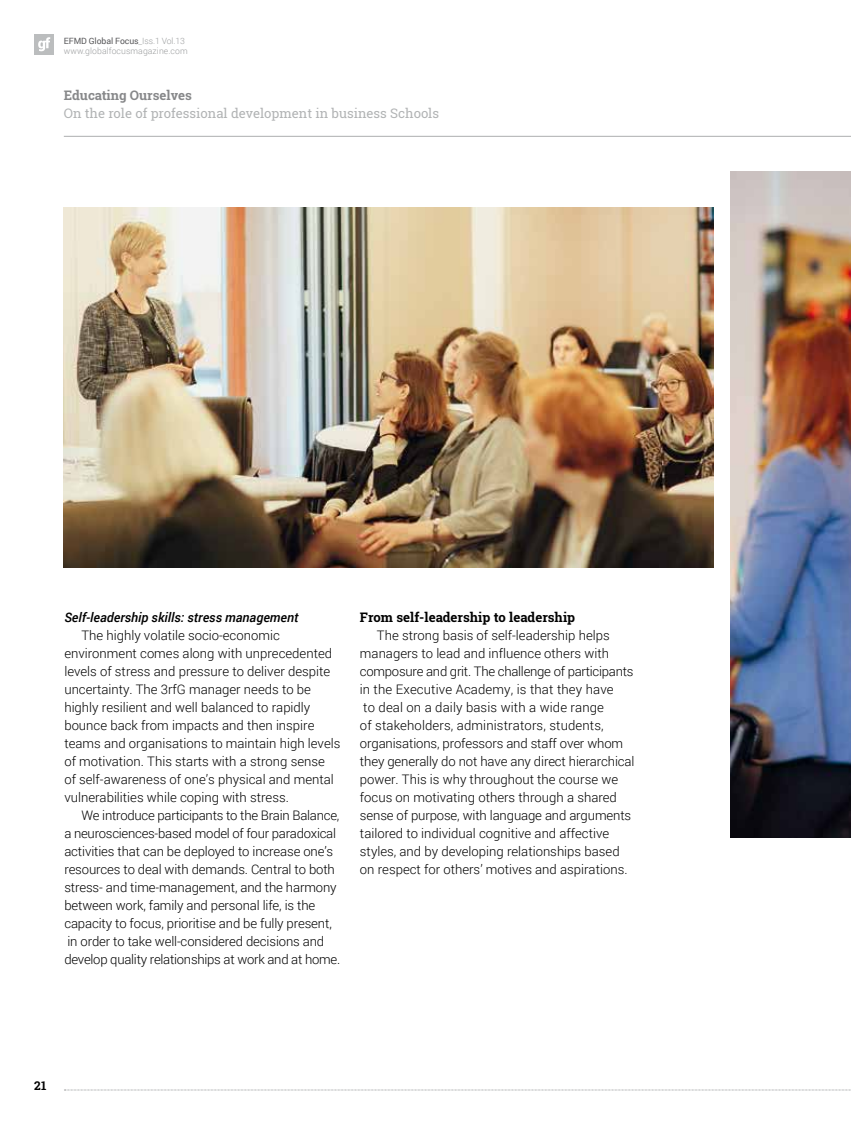
<style>
.page{position:relative;width:851px;height:1127px;background:#fff}
.page>*{position:absolute;margin:0;border:0;box-sizing:border-box;transform-origin:0 0}
.t1{font:300 13.2px/18px "Roboto";color:#000}
.t2{font:13.2px "Roboto Slab";color:#b1b3b4}
.t3{font:italic 500 13.2px "Roboto";color:#000}
.t4{font:700 13.2px "Roboto Slab";color:#000}
.t5{font:700 13.2px "Roboto Slab";color:#87888a}
.t6{font:700 12px "Roboto Slab";color:#000}
.t7{font:300 8.7px/10.1px "Roboto";letter-spacing:.01em;color:#9c9e9f}
.s1{font-weight:400;color:#58585a}
</style>
<div class="page">
<svg style="left:64px;top:1089px;width:787px;height:1px"></svg>
<div style="left:34px;top:34px;width:20px;height:20px;background:#bbbdbe"></div>
<svg style="left:38px;top:37px;width:12px;height:14px"></svg>
<hr style="left:64px;top:136px;width:786px;height:1px;background:#b1b3b4">
<img style="left:64px;top:208px;width:649px;height:360px">
<img style="left:730px;top:172px;width:120px;height:666px">
<p class="t7" style="left:64px;top:35px;width:125px"><span class="s1">EFMD Global Focus</span>_Iss.1 Vol.13 www.globalfocusmagazine.com</p>
<p class="t5" style="left:64px;top:86px;width:130px">Educating Ourselves</p>
<p class="t2" style="left:64px;top:104px;width:377px">On the role of professional development in business Schools</p>
<p class="t3" style="left:64px;top:608px;width:236px">Self-leadership skills: stress management</p>
<p class="t1" style="left:64px;top:626px;width:277px;text-indent:17px">The highly volatile socio-economic environment comes along with unprecedented levels of stress and pressure to deliver despite uncertainty. The 3rfG manager needs to be highly resilient and well balanced to rapidly bounce back from impacts and then inspire teams and organisations to maintain high levels of motivation. This starts with a strong sense<br>of self-awareness of one’s physical and mental vulnerabilities while coping with stress.</p>
<p class="t1" style="left:64px;top:806px;width:277px;text-indent:17px">We introduce participants to the Brain Balance, a neurosciences-based model of four paradoxical activities that can be deployed to increase one’s resources to deal with demands. Central to both stress- and time-management, and the harmony between work, family and personal life, is the capacity to focus, prioritise and be fully present, in order to take well-considered decisions and develop quality relationships at work and at home.</p>
<p class="t4" style="left:360px;top:608px;width:217px">From self-leadership to leadership</p>
<p class="t1" style="left:360px;top:626px;width:276px;text-indent:17px">The strong basis of self-leadership helps managers to lead and influence others with composure and grit. The challenge of participants in the Executive Academy, is that they have<br>to deal on a daily basis with a wide range<br>of stakeholders, administrators, students, organisations, professors and staff over whom they generally do not have any direct hierarchical power. This is why throughout the course we focus on motivating others through a shared sense of purpose, with language and arguments tailored to individual cognitive and affective styles, and by developing relationships based on respect for others’ motives and aspirations.</p>
<p class="t6" style="left:34px;top:1077px;width:14px">21</p>
</div>
